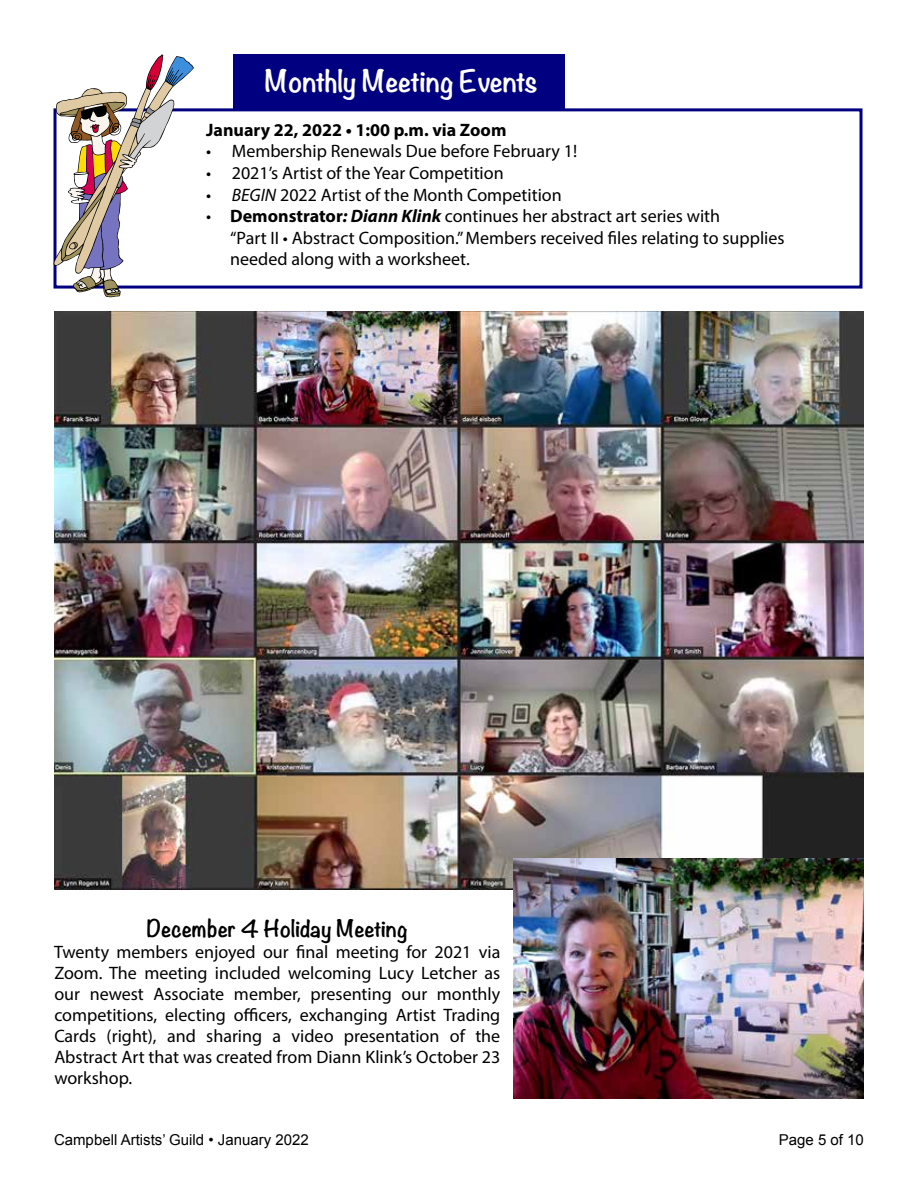
<style>
.page{position:relative;width:918px;height:1188px;background:#fff}
.page>*{position:absolute;margin:0;border:0;box-sizing:border-box;transform-origin:0 0}
.t1{font:700 27px "Noteworthy";color:#fff}
.t2{font:700 21px "Noteworthy";color:#000}
.t3{font:18px/21px "Myriad Pro";color:#000}
.t4{font:700 18px "Myriad Pro";color:#000}
.t5{font:15px "Arial";color:#000}
.s1{font-style:italic}
.s2{font-weight:700}
.s3{font-weight:700;font-style:italic}
</style>
<div class="page">
<div style="left:54px;top:108px;width:808px;height:181px;border:3px solid #000080"></div>
<div style="left:233px;top:54px;width:332px;height:54px;background:#000080"></div>
<svg style="left:54px;top:54px;width:140px;height:244px"></svg>
<img style="left:54px;top:311px;width:810px;height:578px">
<img style="left:514px;top:858px;width:350px;height:240px">
<h1 class="t1" style="left:265px;top:57px;width:275px">Monthly Meeting Events</h1>
<p class="t4" style="left:206px;top:118px;width:302px">January 22, 2022 • 1:00 p.m. via Zoom</p>
<p class="t3" style="left:206px;top:141px;width:372px">• Membership Renewals Due before February 1!</p>
<p class="t3" style="left:206px;top:162px;width:299px">• 2021’s Artist of the Year Competition</p>
<p class="t3" style="left:206px;top:184px;width:357px">• <span class="s1">BEGIN</span> 2022 Artist of the Month Competition</p>
<p class="t3" style="left:230px;top:205px;width:556px;line-height:21.6px;text-indent:-24px">• <span class="s2">Demonstrator</span><span class="s3">: Diann Klink</span> continues her abstract art series with<br>“Part II • Abstract Composition.”Members received files relating to supplies needed along with a worksheet.</p>
<p class="t2" style="left:147px;top:910px;width:262px">December 4 Holiday Meeting</p>
<p class="t3" style="left:54px;top:941px;width:448px;text-align:justify">Twenty members enjoyed our final meeting for 2021 via Zoom. The meeting included welcoming Lucy Letcher as our newest Associate member, presenting our monthly competitions, electing officers, exchanging Artist Trading Cards (right), and sharing a video presentation of the Abstract Art that was created from Diann Klink’s October 23 workshop.</p>
<p class="t5" style="left:54px;top:1130px;width:256px">Campbell Artists’ Guild • January 2022</p>
<p class="t5" style="left:779px;top:1130px;width:87px">Page 5 of 10</p>
</div>
